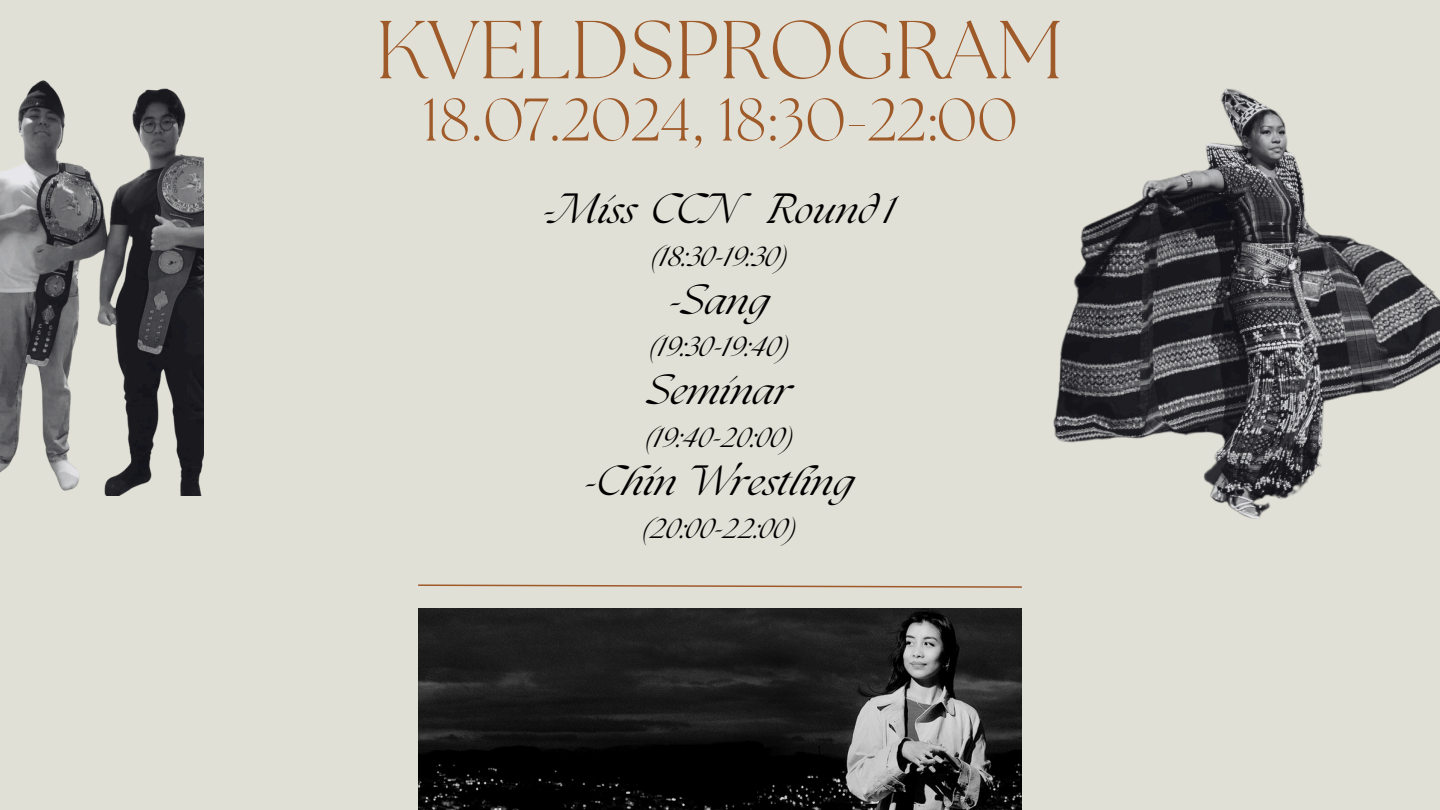
<style>
.page{position:relative;width:1440px;height:810px;background:#e1e0d6}
.page>*{position:absolute;margin:0;border:0;box-sizing:border-box;transform-origin:0 0}
.t1{font:300 82px "The Seasons";color:#9f5a2a}
.t2{font:300 60px "The Seasons";color:#9f5a2a}
.t3{font:italic 37px "The Seasons";color:#000}
.t4{font:italic 27px "The Seasons";color:#000}
</style>
<div class="page">
<svg style="left:418px;top:584px;width:604px;height:4px"></svg>
<img style="left:418px;top:609px;width:604px;height:201px">
<img style="left:0;top:80px;width:204px;height:415px">
<img style="left:1053px;top:88px;width:387px;height:431px">
<p class="t1" style="left:376px;top:13px;width:690px">KVELDSPROGRAM</p>
<p class="t2" style="left:422px;top:93px;width:597px">18.07.2024, 18:30-22:00</p>
<p class="t3" style="left:544px;top:193px;width:353px">-Miss CCN Round 1</p>
<p class="t4" style="left:652px;top:244px;width:136px">(18:30-19:30)</p>
<p class="t3" style="left:670px;top:284px;width:101px">-Sang</p>
<p class="t4" style="left:650px;top:335px;width:140px">(19:30-19:40)</p>
<p class="t3" style="left:647px;top:375px;width:146px">Seminar</p>
<p class="t4" style="left:646px;top:426px;width:147px">(19:40-20:00)</p>
<p class="t3" style="left:585px;top:466px;width:270px">-Chin Wrestling</p>
<p class="t4" style="left:643px;top:516px;width:154px">(20:00-22:00)</p>
</div>
